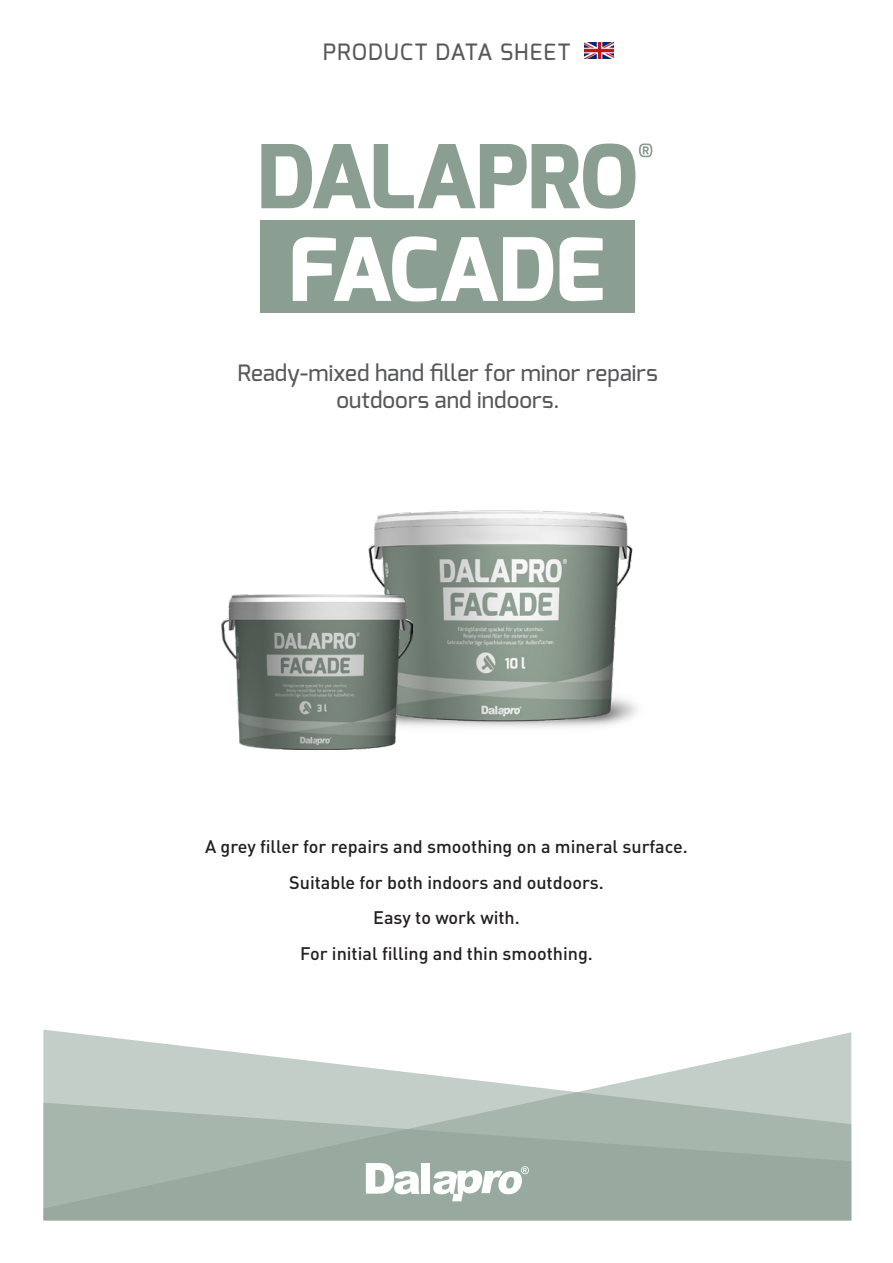
<style>
.page{position:relative;width:893px;height:1263px;background:#fff}
.page>*{position:absolute;margin:0;border:0;box-sizing:border-box;transform-origin:0 0}
.t1{font:800 87.15px "Exo";letter-spacing:-.015em;color:#fff}
.t2{font:500 22.5px/27px "Exo";letter-spacing:.005em;color:#57585a;text-align:center}
.t3{font:500 22.5px "Exo";letter-spacing:.045em;color:#57585a}
.t4{font:500 18px "DIN Pro";color:#231f20}
</style>
<div class="page">
<img style="left:585px;top:43px;width:29px;height:16px">
<svg style="left:43px;top:1029px;width:808px;height:73px;fill:#c4cec8"></svg>
<svg style="left:43px;top:1102px;width:808px;height:118px;background:#a2b2a8"></svg>
<svg style="left:366px;top:1163px;width:54px;height:31px"></svg>
<div style="left:422px;top:1163px;width:8px;height:31px;background:#fff"></div>
<svg style="left:433px;top:1166px;width:96px;height:35px"></svg>
<div style="left:260px;top:220px;width:375px;height:93px;background:#8a9e92"></div>
<img style="left:368px;top:510px;width:269px;height:217px">
<img style="left:221px;top:594px;width:191px;height:156px">
<svg style="left:261px;top:144px;width:391px;height:65px"></svg>
<p class="t3" style="left:323px;top:37px;width:249px">PRODUCT DATA SHEET</p>
<p class="t1" style="left:288px;top:214px;width:318px">FACADE</p>
<p class="t2" style="left:238px;top:359px;width:421px">Ready-mixed hand filler for minor repairs outdoors and indoors.</p>
<p class="t4" style="left:205px;top:834px;width:484px">A grey filler for repairs and smoothing on a mineral surface.</p>
<p class="t4" style="left:289px;top:870px;width:316px">Suitable for both indoors and outdoors.</p>
<p class="t4" style="left:373px;top:905px;width:148px">Easy to work with.</p>
<p class="t4" style="left:300px;top:941px;width:294px">For initial filling and thin smoothing.</p>
</div>
